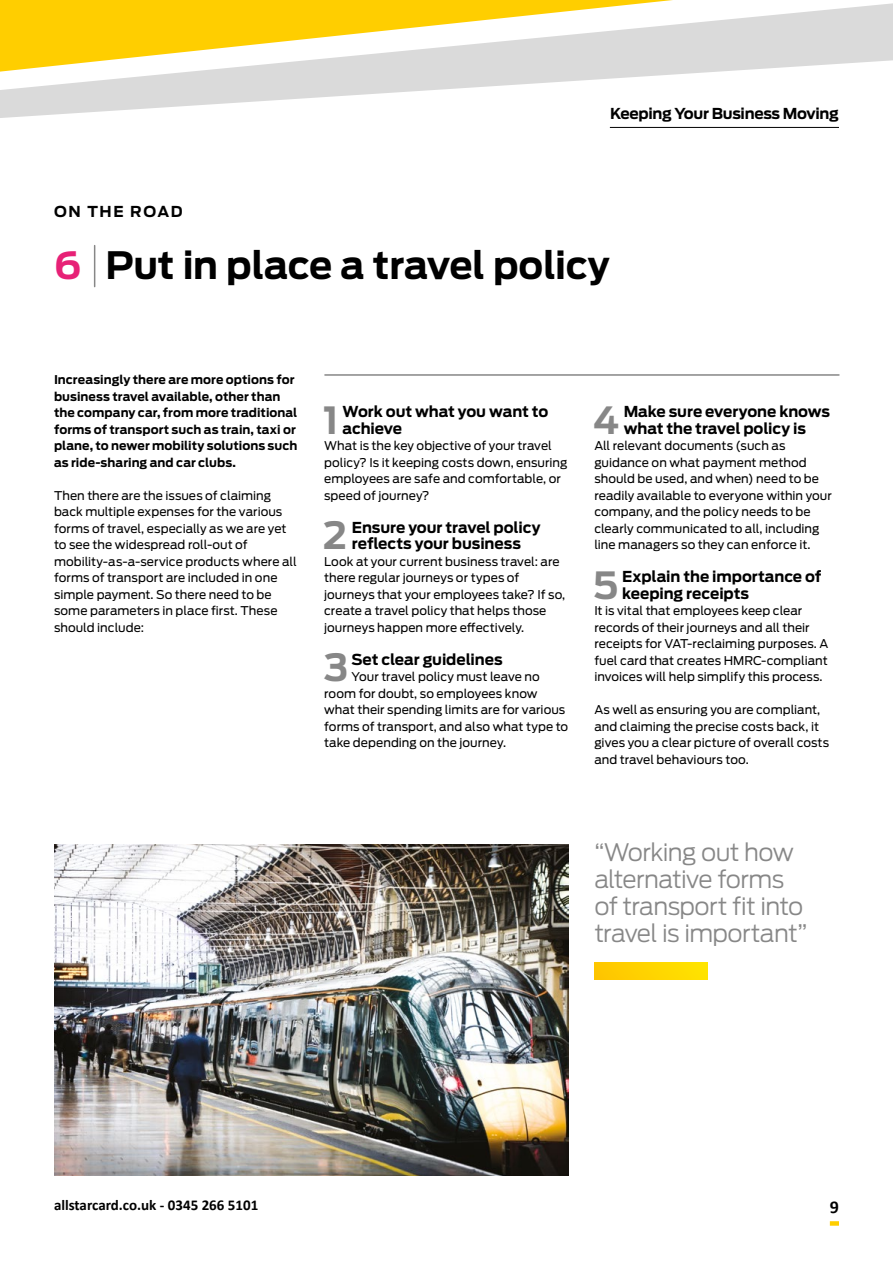
<style>
.page{position:relative;width:893px;height:1263px;background:#fff}
.page>*{position:absolute;margin:0;border:0;box-sizing:border-box;transform-origin:0 0}
.t1{font:700 37.5px "Antenna";letter-spacing:-.01em;color:#000}
.t2{font:700 37.2px "Antenna";color:#878787}
.t3{font:300 24px/27px "Antenna";letter-spacing:-.03em;color:#878787}
.t4{font:700 18px "Calibri";color:#000}
.t5{font:700 15px/16.5px "Antenna";letter-spacing:-.005em;color:#000}
.t6{font:700 15px "Calibri";color:#000}
.t7{font:700 15px "Antenna";letter-spacing:.105em;color:#000}
.t8{font:12px/16.5px "Antenna";color:#000}
.t9{font:700 12px/16.5px "Antenna";letter-spacing:.005em;color:#000}
.s1{color:#e72176}
</style>
<div class="page">
<div style="left:830px;top:1221px;width:9px;height:5px;background:#ffce00"></div>
<div style="left:594px;top:962px;width:113px;height:17px;background:linear-gradient(to right,#fec500,#ffe400)"></div>
<hr style="left:0;top:0;width:673px;height:3px;background:#ffce00">
<svg style="left:0;top:3px;width:893px;height:115px"></svg>
<hr style="left:94px;top:246px;width:1px;height:41px;background:#878787">
<img style="left:54px;top:845px;width:515px;height:331px">
<hr style="left:325px;top:374px;width:514px;height:2px;background:#878787">
<hr style="left:610px;top:127px;width:229px;height:1px;background:#000">
<p class="t5" style="left:610px;top:105px;width:230px">Keeping Your Business Moving</p>
<p class="t7" style="left:54px;top:203px;width:130px">ON THE ROAD</p>
<h1 class="t1" style="left:54px;top:243px;width:557px"><span class="s1">6</span> Put in place a travel policy</h1>
<p class="t9" style="left:54px;top:371px;width:245px">Increasingly there are more options for business travel available, other than the company car, from more traditional forms of transport such as train, taxi or plane, to newer mobility solutions such as ride-sharing and car clubs.</p>
<p class="t8" style="left:54px;top:487px;width:244px">Then there are the issues of claiming back multiple expenses for the various forms of travel, especially as we are yet to see the widespread roll-out of mobility-as-a-service products where all forms of transport are included in one simple payment. So there need to be some parameters in place first. These should include:</p>
<h2 class="t2" style="left:323px;top:398px;width:17px">1</h2>
<p class="t5" style="left:343px;top:403px;width:207px">Work out what you want to achieve</p>
<p class="t8" style="left:324px;top:437px;width:245px">What is the key objective of your travel policy? Is it keeping costs down, ensuring employees are safe and comfortable, or speed of journey?</p>
<h2 class="t2" style="left:323px;top:513px;width:26px">2</h2>
<p class="t5" style="left:352px;top:519px;width:190px">Ensure your travel policy reflects your business</p>
<p class="t8" style="left:324px;top:553px;width:243px">Look at your current business travel: are there regular journeys or types of journeys that your employees take? If so, create a travel policy that helps those journeys happen more effectively.</p>
<h2 class="t2" style="left:324px;top:645px;width:26px">3</h2>
<p class="t5" style="left:351px;top:651px;width:153px">Set clear guidelines</p>
<p class="t8" style="left:324px;top:668px;width:246px;text-indent:27px">Your travel policy must leave no room for doubt, so employees know what their spending limits are for various forms of transport, and also what type to take depending on the journey.</p>
<h2 class="t2" style="left:593px;top:398px;width:28px">4</h2>
<p class="t5" style="left:624px;top:403px;width:208px">Make sure everyone knows what the travel policy is</p>
<p class="t8" style="left:594px;top:437px;width:239px">All relevant documents (such as guidance on what payment method should be used, and when) need to be readily available to everyone within your company, and the policy needs to be clearly communicated to all, including line managers so they can enforce it.</p>
<h2 class="t2" style="left:593px;top:563px;width:27px">5</h2>
<p class="t5" style="left:622px;top:568px;width:201px">Explain the importance of keeping receipts</p>
<p class="t8" style="left:594px;top:602px;width:236px">It is vital that employees keep clear records of their journeys and all their receipts for VAT-reclaiming purposes. A fuel card that creates HMRC-compliant invoices will help simplify this process.</p>
<p class="t8" style="left:594px;top:701px;width:236px">As well as ensuring you are compliant, and claiming the precise costs back, it gives you a clear picture of overall costs and travel behaviours too.</p>
<h3 class="t3" style="left:594px;top:839px;width:215px">“Working out how alternative forms of transport fit into travel is important”</h3>
<p class="t6" style="left:54px;top:1196px;width:206px">allstarcard.co.uk - 0345 266 5101</p>
<h3 class="t4" style="left:830px;top:1195px;width:11px">9</h3>
</div>
